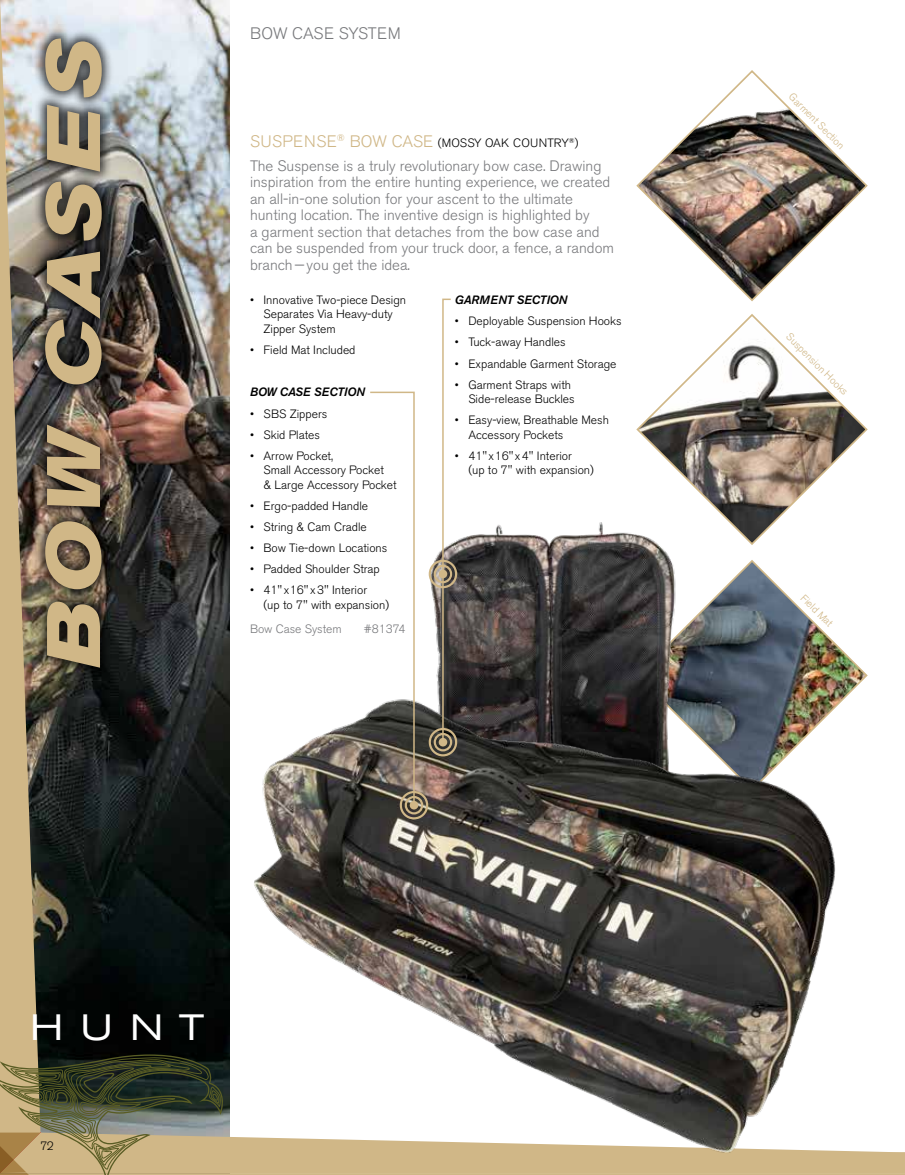
<style>
.page{position:relative;width:905px;height:1175px;background:#fff}
.page>*{position:absolute;margin:0;border:0;box-sizing:border-box;transform-origin:0 0}
.t1{font:italic 700 expanded 75px "Akzidenz Grotesk BE";letter-spacing:.095em;color:#d0b787}
.t2{font:expanded 36.3px "Akzidenz Grotesk BE";color:#fff}
.t3{font:300 16.5px "Akzidenz Grotesk BE";letter-spacing:-.01em;color:#78797c}
.t4{font:300 15px/16.5px "Akzidenz Grotesk BE";color:#78797c}
.t5{font:300 12px/14.4px "Akzidenz Grotesk BE";color:#000}
.t6{font:italic 500 12px "Akzidenz Grotesk BE";color:#000}
.t7{font:300 12px "Akzidenz Grotesk BE";color:#78797c}
.t8{font:300 10.5px "Akzidenz Grotesk BE";color:#d0b787}
.s1{font-size:16.5px;color:#d0b787}
</style>
<div class="page">
<img style="left:0;top:0;width:230px;height:1007px">
<img style="left:698px;top:560px;width:170px;height:120px">
<img style="left:430px;top:522px;width:268px;height:158px">
<svg style="left:635px;top:314px;width:233px;height:232px"></svg>
<img style="left:636px;top:70px;width:232px;height:232px">
<img style="left:224px;top:680px;width:639px;height:327px">
<div style="left:438px;top:738px;width:9px;height:8px;border:2px solid #d0b787;border-radius:50%"></div>
<div style="left:433px;top:733px;width:19px;height:18px;border:2px solid #d0b787;border-radius:50%"></div>
<div style="left:428px;top:728px;width:29px;height:28px;border:2px solid #d0b787;border-radius:50%"></div>
<div style="left:438px;top:569px;width:9px;height:9px;border:2px solid #d0b787;border-radius:50%"></div>
<div style="left:433px;top:564px;width:19px;height:19px;border:2px solid #d0b787;border-radius:50%"></div>
<div style="left:428px;top:560px;width:29px;height:28px;border:2px solid #d0b787;border-radius:50%"></div>
<div style="left:409px;top:801px;width:9px;height:8px;border:2px solid #d0b787;border-radius:50%"></div>
<div style="left:405px;top:796px;width:18px;height:18px;border:2px solid #d0b787;border-radius:50%"></div>
<div style="left:400px;top:791px;width:28px;height:28px;border:2px solid #d0b787;border-radius:50%"></div>
<svg style="left:440px;top:298px;width:12px;height:447px"></svg>
<svg style="left:369px;top:391px;width:48px;height:417px"></svg>
<div style="left:32px;top:26px;width:83px;height:654px;background:#000;opacity:.75"></div>
<svg style="left:0;top:1007px;width:904px;height:167px"></svg>
<h1 class="t1" style="left:28px;top:667px;width:631px;rotate:-90deg">BOW CASES</h1>
<h3 class="t3" style="left:250px;top:24px;width:152px">BOW CASE SYSTEM</h3>
<p class="t5" style="left:250px;top:135px;width:330px"><span class="s1">SUSPENSE</span><sup>®</sup> <span class="s1">BOW CASE</span> (MOSSY OAK COUNTRY<sup>®</sup>)</p>
<p class="t4" style="left:250px;top:157px;width:365px">The Suspense is a truly revolutionary bow case. Drawing inspiration from the entire hunting experience, we created an all-in-one solution for your ascent to the ultimate hunting location. The inventive design is highlighted by<br>a garment section that detaches from the bow case and can be suspended from your truck door, a fence, a random branch—you get the idea.</p>
<p class="t5" style="left:263px;top:293px;width:144px;text-indent:-14px">• Innovative Two-piece Design<br>Separates Via Heavy-duty<br>Zipper System</p>
<p class="t5" style="left:250px;top:343px;width:107px">• Field Mat Included</p>
<p class="t6" style="left:250px;top:385px;width:116px">BOW CASE SECTION</p>
<p class="t5" style="left:250px;top:406px;width:79px">• SBS Zippers</p>
<p class="t5" style="left:250px;top:427px;width:71px">• Skid Plates</p>
<p class="t5" style="left:263px;top:449px;width:135px;text-indent:-14px">• Arrow Pocket,<br>Small Accessory Pocket<br>&amp; Large Accessory Pocket</p>
<p class="t5" style="left:250px;top:498px;width:120px">• Ergo-padded Handle</p>
<p class="t5" style="left:250px;top:520px;width:118px">• String &amp; Cam Cradle</p>
<p class="t5" style="left:250px;top:541px;width:139px">• Bow Tie-down Locations</p>
<p class="t5" style="left:250px;top:562px;width:131px">• Padded Shoulder Strap</p>
<p class="t5" style="left:263px;top:583px;width:127px;text-indent:-14px">• 41" x16" x3" Interior<br>(up to 7" with expansion)</p>
<p class="t7" style="left:250px;top:622px;width:93px">Bow Case System</p>
<p class="t7" style="left:364px;top:622px;width:43px">#81374</p>
<p class="t6" style="left:455px;top:293px;width:114px">GARMENT SECTION</p>
<p class="t5" style="left:455px;top:314px;width:168px">• Deployable Suspension Hooks</p>
<p class="t5" style="left:455px;top:335px;width:112px">• Tuck-away Handles</p>
<p class="t5" style="left:455px;top:356px;width:163px">• Expandable Garment Storage</p>
<p class="t5" style="left:455px;top:377px;width:121px;text-align:right">• Garment Straps with<br>Side-release Buckles</p>
<p class="t5" style="left:468px;top:413px;width:142px;text-indent:-14px">• Easy-view, Breathable Mesh<br>Accessory Pockets</p>
<p class="t5" style="left:468px;top:449px;width:127px;text-indent:-14px">• 41" x16" x4" Interior<br>(up to 7" with expansion)</p>
<h2 class="t2" style="left:30px;top:1006px;width:176px">HUNT</h2>
<p class="t5" style="left:40px;top:1139px;width:15px">72</p>
<p class="t8" style="left:794px;top:91px;width:75px;rotate:45deg">Garment Section</p>
<p class="t8" style="left:792px;top:331px;width:84px;rotate:45deg">Suspension Hooks</p>
<p class="t8" style="left:806px;top:592px;width:42px;rotate:45deg">Field Mat</p>
</div>
